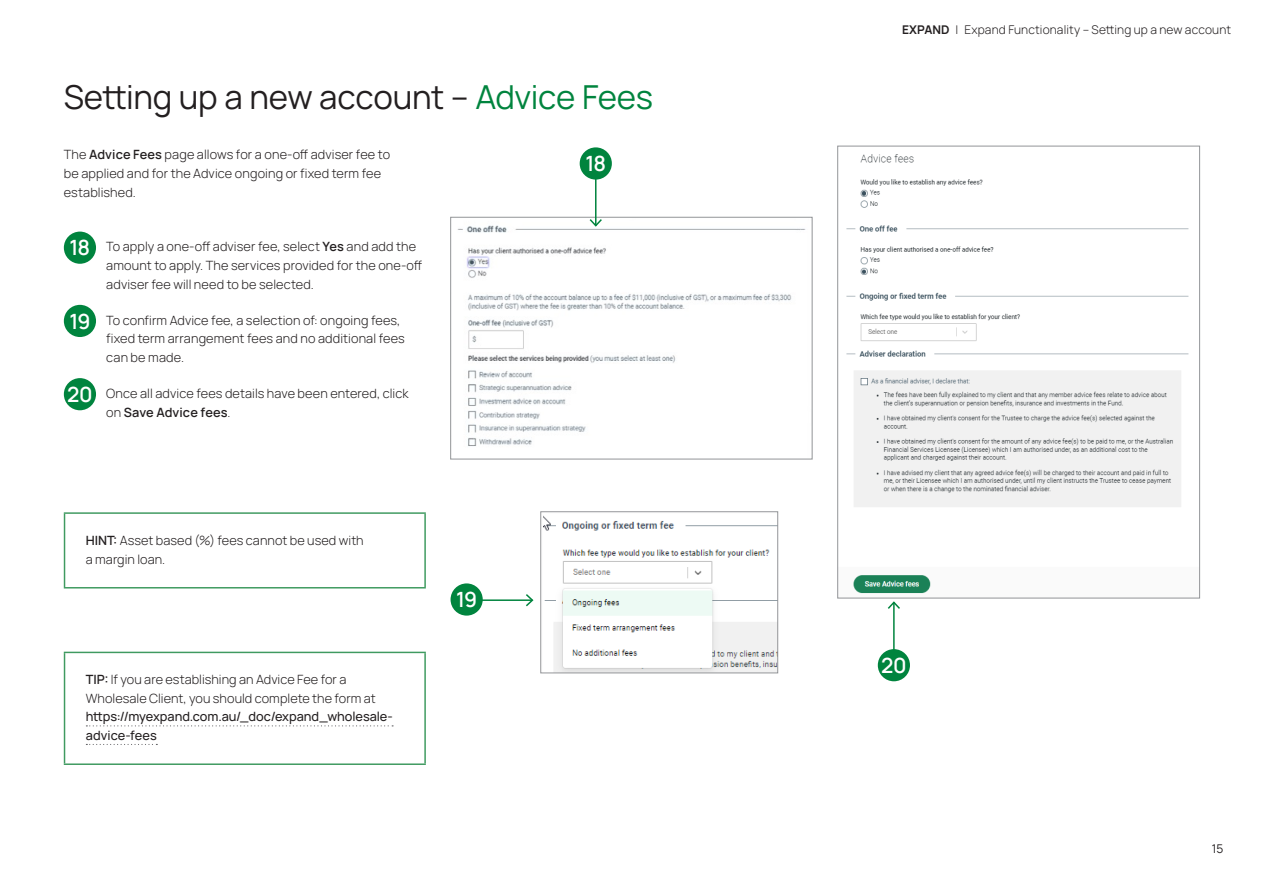
<style>
.page{position:relative;width:1263px;height:893px;background:#fff}
.page>*{position:absolute;margin:0;border:0;box-sizing:border-box;transform-origin:0 0}
._00A_Internal_header{font:33px "Manrope";letter-spacing:-.01em;color:#231f20}
._01_Subhead_1{font:600 21px "Manrope";letter-spacing:-.04em;color:#fff}
._07b_Body_numbered_indents{font:300 12.75px/18.8px "Manrope";letter-spacing:.01em;color:#231f20}
._08_Callout_box_text_style{font:300 12.75px/18.6px "Manrope";letter-spacing:.005em;color:#231f20}
._07_Body_Text{font:300 12.75px/18.8px "Manrope";letter-spacing:.01em;color:#231f20}
.t1{font:300 12px "Manrope";letter-spacing:.01em;color:#231f20}
.t2{font:12px "Manrope";color:#231f20}
.s1{color:#00843e}
.s2{font-weight:600}
.s3{font-weight:500}
.s4{font-weight:700}
</style>
<div class="page">
<div style="left:64px;top:232px;width:32px;height:32px;background:#00843e;border-radius:50%"></div>
<div style="left:64px;top:305px;width:32px;height:32px;background:#00843e;border-radius:50%"></div>
<div style="left:64px;top:378px;width:32px;height:32px;background:#00843e;border-radius:50%"></div>
<img style="left:846px;top:154px;width:343px;height:440px">
<img style="left:457px;top:225px;width:349px;height:221px">
<div style="left:450px;top:217px;width:362px;height:242px;border:1px solid #939598"></div>
<img style="left:544px;top:516px;width:232px;height:155px">
<div style="left:540px;top:512px;width:238px;height:161px;border:1px solid #939598"></div>
<div style="left:580px;top:147px;width:32px;height:33px;background:#00843e;border-radius:50%"></div>
<hr style="left:595px;top:175px;width:1px;height:51px;background:#00843e">
<svg style="left:588px;top:217px;width:15px;height:11px"></svg>
<div style="left:450px;top:583px;width:33px;height:33px;background:#00843e;border-radius:50%"></div>
<hr style="left:481px;top:599px;width:51px;height:2px;background:#00843e">
<svg style="left:524px;top:594px;width:10px;height:13px"></svg>
<div style="left:878px;top:649px;width:32px;height:32px;background:#00843e;border-radius:50%"></div>
<hr style="left:893px;top:602px;width:2px;height:51px;background:#00843e">
<svg style="left:887px;top:601px;width:13px;height:9px"></svg>
<hr style="left:64px;top:514px;width:1px;height:73px;background:#3f9a60">
<hr style="left:424px;top:514px;width:2px;height:73px;background:#3f9a60">
<hr style="left:64px;top:512px;width:362px;height:2px;background:#3f9a60">
<hr style="left:64px;top:587px;width:362px;height:1px;background:#3f9a60">
<hr style="left:64px;top:653px;width:1px;height:110px;background:#3f9a60">
<hr style="left:424px;top:653px;width:2px;height:110px;background:#3f9a60">
<hr style="left:64px;top:652px;width:362px;height:1px;background:#3f9a60">
<hr style="left:64px;top:763px;width:362px;height:2px;background:#3f9a60">
<svg style="left:86px;top:725px;width:307px;height:1px"></svg>
<svg style="left:86px;top:744px;width:71px;height:1px"></svg>
<p class="_00A_Internal_header" style="left:64px;top:74px;width:591px">Setting up a new account – <span class="s1">Advice Fees</span></p>
<p class="_07_Body_Text" style="left:64px;top:145px;width:328px">The <span class="s2">Advice Fees</span> page allows for a one-off adviser fee to be applied and for the Advice ongoing or fixed term fee established.</p>
<p class="_01_Subhead_1" style="left:585px;top:149px;width:22px">18</p>
<p class="_01_Subhead_1" style="left:70px;top:233px;width:22px">18</p>
<p class="_07b_Body_numbered_indents" style="left:106px;top:237px;width:317px">To apply a one-off adviser fee, select <span class="s2">Yes</span> and add the amount to apply. The services provided for the one-off adviser fee will need to be selected.</p>
<p class="_01_Subhead_1" style="left:69px;top:306px;width:22px">19</p>
<p class="_07b_Body_numbered_indents" style="left:106px;top:310px;width:300px">To confirm Advice fee, a selection of: ongoing fees, fixed term arrangement fees and no additional fees can be made.</p>
<p class="_01_Subhead_1" style="left:67px;top:379px;width:27px">20</p>
<p class="_07b_Body_numbered_indents" style="left:106px;top:383px;width:304px">Once all advice fees details have been entered, click on <span class="s2">Save Advice fees</span>.</p>
<p class="_08_Callout_box_text_style" style="left:86px;top:530px;width:279px"><span class="s2">HINT:</span> Asset based (%) fees cannot be used with a margin loan.</p>
<p class="_08_Callout_box_text_style" style="left:86px;top:670px;width:308px"><span class="s2">TIP:</span> If you are establishing an Advice Fee for a Wholesale Client, you should complete the form at <span class="s3">https://myexpand.com.au/_doc/expand_wholesale&shy;advice-fees</span></p>
<p class="_01_Subhead_1" style="left:456px;top:585px;width:22px">19</p>
<p class="t1" style="left:902px;top:21px;width:331px"><span class="s4">EXPAND</span> | Expand Functionality – Setting up a new account</p>
<p class="_01_Subhead_1" style="left:881px;top:650px;width:27px">20</p>
<p class="t2" style="left:1212px;top:840px;width:13px">15</p>
</div>
